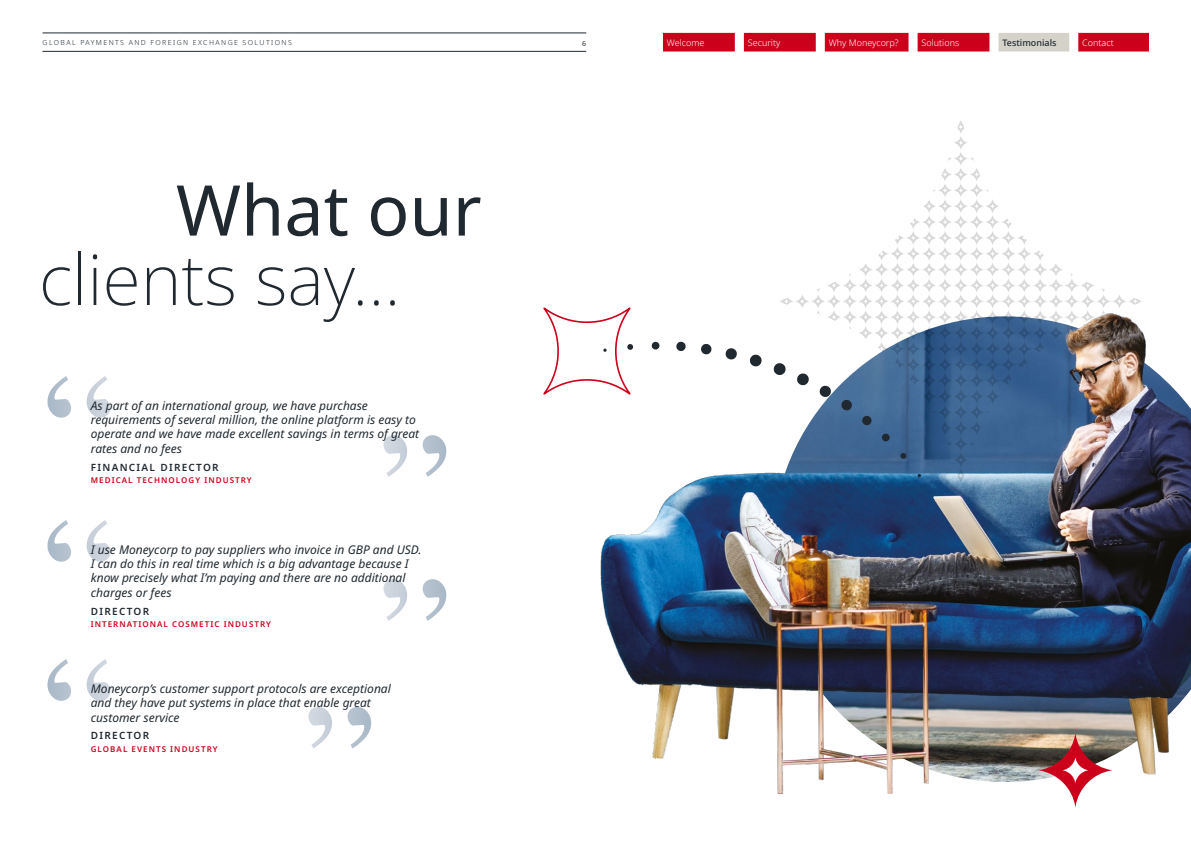
<style>
.page{position:relative;width:1191px;height:842px;background:#fff}
.page>*{position:absolute;margin:0;border:0;box-sizing:border-box;transform-origin:0 0}
.t1{font:200 70px "Noto Sans";color:#202930}
.t2{font:70px "Noto Sans";color:#202930}
.t3{font:italic 12px/14.4px "Noto Sans";color:#202930}
.t4{font:600 10px "Noto Sans";letter-spacing:.13em;color:#202930}
.t5{font:300 9px "Noto Sans";color:#fff}
.t6{font:500 9px "Noto Sans";color:#202930}
.t7{font:600 8px "Noto Sans";letter-spacing:.13em;color:#cd001c}
.t8{font:300 7px "Noto Sans";letter-spacing:.2em;color:#202930}
.t9{font:7px "Noto Sans";color:#202930}
</style>
<div class="page">
<img style="left:446px;top:346px;width:483px;height:447px">
<img style="left:772px;top:331px;width:419px;height:451px">
<svg style="left:542px;top:307px;width:91px;height:89px"></svg>
<svg style="left:651px;top:341px;width:9px;height:9px"></svg>
<svg style="left:675px;top:341px;width:11px;height:11px"></svg>
<svg style="left:700px;top:344px;width:12px;height:11px"></svg>
<svg style="left:725px;top:347px;width:12px;height:13px"></svg>
<svg style="left:749px;top:354px;width:13px;height:13px"></svg>
<svg style="left:773px;top:362px;width:6px;height:14px"></svg>
<svg style="left:1038px;top:734px;width:74px;height:73px"></svg>
<svg style="left:779px;top:120px;width:363px;height:363px"></svg>
<svg style="left:47px;top:376px;width:63px;height:42px"></svg>
<svg style="left:47px;top:520px;width:63px;height:42px"></svg>
<svg style="left:47px;top:659px;width:63px;height:42px"></svg>
<svg style="left:383px;top:435px;width:63px;height:42px"></svg>
<svg style="left:383px;top:579px;width:63px;height:42px"></svg>
<svg style="left:308px;top:707px;width:63px;height:42px"></svg>
<hr style="left:43px;top:33px;width:543px;height:1px;background:#202930">
<hr style="left:43px;top:51px;width:543px;height:1px;background:#202930">
<div style="left:663px;top:33px;width:72px;height:19px;background:#cd001c"></div>
<div style="left:744px;top:33px;width:71px;height:19px;background:#cd001c"></div>
<div style="left:825px;top:33px;width:83px;height:19px;background:#cd001c"></div>
<div style="left:917px;top:33px;width:72px;height:19px;background:#cd001c"></div>
<div style="left:1078px;top:33px;width:71px;height:19px;background:#cd001c"></div>
<div style="left:998px;top:33px;width:71px;height:19px;background:#d5d2ca"></div>
<p class="t8" style="left:43px;top:37px;width:251px">GLOBAL PAYMENTS AND FOREIGN EXCHANGE SOLUTIONS</p>
<p class="t9" style="left:582px;top:38px;width:6px">6</p>
<p class="t5" style="left:667px;top:36px;width:39px">Welcome</p>
<p class="t5" style="left:748px;top:36px;width:34px">Security</p>
<p class="t5" style="left:829px;top:36px;width:71px">Why Moneycorp?</p>
<p class="t5" style="left:921px;top:36px;width:39px">Solutions</p>
<p class="t6" style="left:1002px;top:36px;width:55px">Testimonials</p>
<p class="t5" style="left:1082px;top:36px;width:33px">Contact</p>
<h1 class="t2" style="left:176px;top:161px;width:307px">What our</h1>
<h1 class="t1" style="left:39px;top:230px;width:363px">clients say...</h1>
<p class="t3" style="left:91px;top:398px;width:330px">As part of an international group, we have purchase requirements of several million, the online platform is easy to operate and we have made excellent savings in terms of great rates and no fees</p>
<p class="t4" style="left:91px;top:460px;width:129px">FINANCIAL DIRECTOR</p>
<p class="t7" style="left:91px;top:474px;width:162px">MEDICAL TECHNOLOGY INDUSTRY</p>
<p class="t3" style="left:91px;top:542px;width:332px">I use Moneycorp to pay suppliers who invoice in GBP and USD.<br>I can do this in real time which is a big advantage because I know precisely what I’m paying and there are no additional charges or fees</p>
<p class="t4" style="left:91px;top:604px;width:60px">DIRECTOR</p>
<p class="t7" style="left:91px;top:618px;width:182px">INTERNATIONAL COSMETIC INDUSTRY</p>
<p class="t3" style="left:91px;top:681px;width:301px">Moneycorp’s customer support protocols are exceptional and they have put systems in place that enable great customer service</p>
<p class="t4" style="left:91px;top:728px;width:60px">DIRECTOR</p>
<p class="t7" style="left:91px;top:743px;width:128px">GLOBAL EVENTS INDUSTRY</p>
</div>
